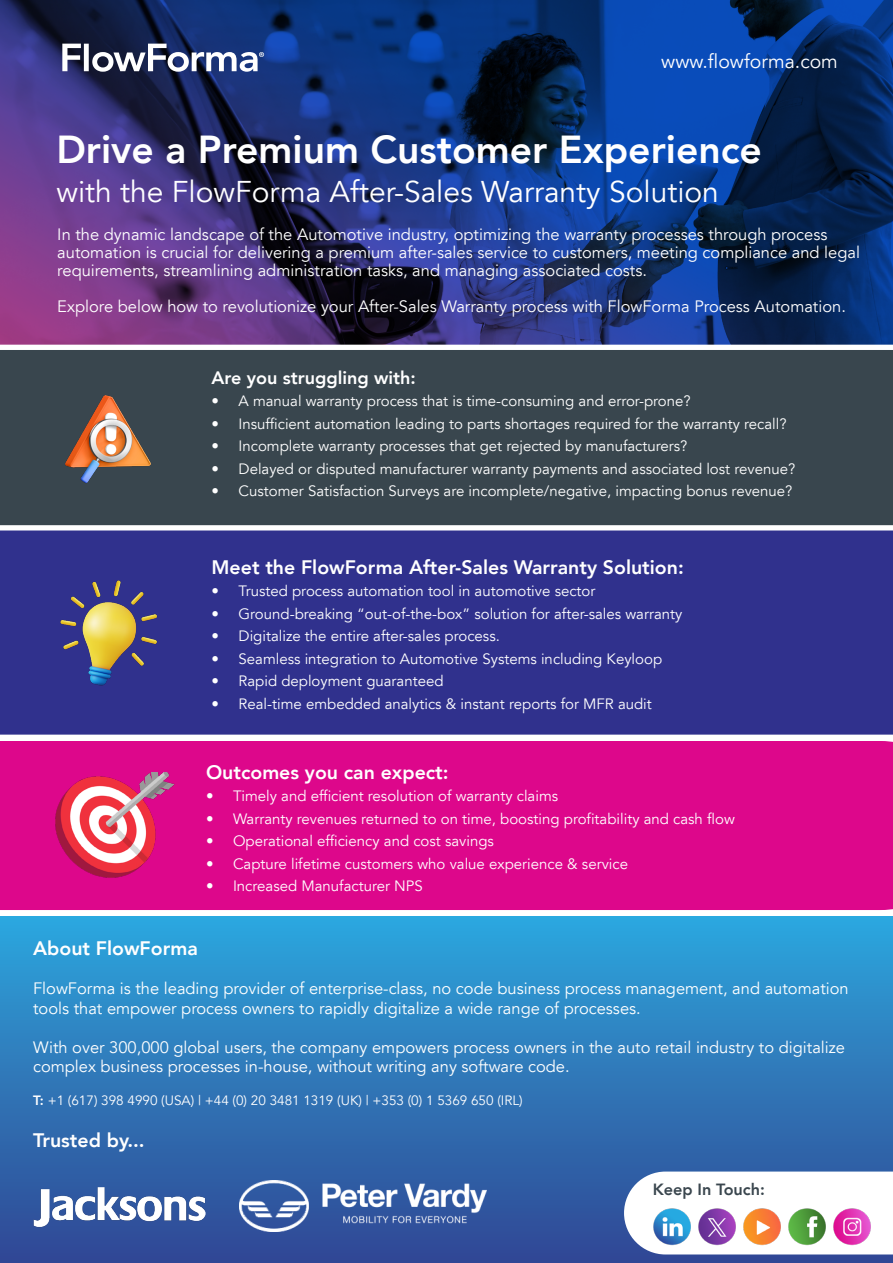
<style>
.page{position:relative;width:893px;height:1263px;background:#fff}
.page>*{position:absolute;margin:0;border:0;box-sizing:border-box;transform-origin:0 0}
.t1{font:800 39px "Avenir LT";color:#fff}
.t2{font:30px "Avenir LT";color:#fff}
.t3{font:800 19.5px "Avenir LT";color:#fff}
.t4{font:19.5px "Avenir LT";color:#fff}
.t5{font:800 18px "Avenir LT";color:#fff}
.t6{font:16.5px/18px "Avenir LT";color:#fff}
.t7{font:800 16.2px "Avenir LT";color:#3a464e}
.t8{font:15px "Avenir LT";color:#fff}
.t9{font:13.5px "Avenir LT";color:#fff}
.s1{font-weight:800}
</style>
<div class="page">
<div style="left:0;top:916px;width:893px;height:347px;background:linear-gradient(to bottom,#2ca6dd,#324693)"></div>
<svg style="left:624px;top:1171px;width:269px;height:83px"></svg>
<img style="left:0;top:0;width:893px;height:345px">
<div style="left:0;top:350px;width:893px;height:175px;background:#39464e"></div>
<div style="left:0;top:530px;width:893px;height:205px;background:#30318d"></div>
<svg style="left:62px;top:44px;width:202px;height:28px"></svg>
<div style="left:0;top:741px;width:893px;height:169px;background:#dd078b"></div>
<img style="left:43px;top:772px;width:153px;height:117px">
<img style="left:653px;top:1207px;width:38px;height:39px">
<img style="left:698px;top:1207px;width:38px;height:39px">
<img style="left:742px;top:1207px;width:39px;height:39px">
<img style="left:787px;top:1207px;width:39px;height:39px">
<img style="left:832px;top:1207px;width:39px;height:39px">
<img style="left:33px;top:1155px;width:173px;height:104px">
<img style="left:239px;top:1180px;width:248px;height:52px">
<img style="left:54px;top:384px;width:109px;height:109px">
<img style="left:43px;top:567px;width:131px;height:131px">
<h3 class="t4" style="left:661px;top:50px;width:178px">www.flowforma.com</h3>
<h1 class="t1" style="left:56px;top:127px;width:707px">Drive a Premium Customer Experience</h1>
<h2 class="t2" style="left:56px;top:175px;width:664px">with the FlowForma After-Sales Warranty Solution</h2>
<p class="t6" style="left:57px;top:226px;width:804px">In the dynamic landscape of the Automotive industry, optimizing the warranty processes through process automation is crucial for delivering a premium after-sales service to customers, meeting compliance and legal requirements, streamlining administration tasks, and managing associated costs.</p>
<p class="t6" style="left:57px;top:298px;width:790px">Explore below how to revolutionize your After-Sales Warranty process with FlowForma Process Automation.</p>
<p class="t5" style="left:212px;top:367px;width:206px">Are you struggling with:</p>
<p class="t8" style="left:212px;top:393px;width:481px">• A manual warranty process that is time-consuming and error-prone?</p>
<p class="t8" style="left:212px;top:415px;width:576px">• Insufficient automation leading to parts shortages required for the warranty recall?</p>
<p class="t8" style="left:212px;top:438px;width:477px">• Incomplete warranty processes that get rejected by manufacturers?</p>
<p class="t8" style="left:212px;top:460px;width:585px">• Delayed or disputed manufacturer warranty payments and associated lost revenue?</p>
<p class="t8" style="left:212px;top:483px;width:582px">• Customer Satisfaction Surveys are incomplete/negative, impacting bonus revenue?</p>
<h3 class="t3" style="left:212px;top:556px;width:474px">Meet the FlowForma After-Sales Warranty Solution:</h3>
<p class="t8" style="left:212px;top:583px;width:385px">• Trusted process automation tool in automotive sector</p>
<p class="t8" style="left:212px;top:605px;width:472px">• Ground-breaking “out-of-the-box” solution for after-sales warranty</p>
<p class="t8" style="left:212px;top:628px;width:290px">• Digitalize the entire after-sales process.</p>
<p class="t8" style="left:212px;top:650px;width:452px">• Seamless integration to Automotive Systems including Keyloop</p>
<p class="t8" style="left:212px;top:673px;width:234px">• Rapid deployment guaranteed</p>
<p class="t8" style="left:212px;top:695px;width:442px">• Real-time embedded analytics &amp; instant reports for MFR audit</p>
<h3 class="t3" style="left:206px;top:761px;width:244px">Outcomes you can expect:</h3>
<p class="t8" style="left:206px;top:788px;width:354px">• Timely and efficient resolution of warranty claims</p>
<p class="t8" style="left:206px;top:810px;width:530px">• Warranty revenues returned to on time, boosting profitability and cash flow</p>
<p class="t8" style="left:206px;top:833px;width:289px">• Operational efficiency and cost savings</p>
<p class="t8" style="left:206px;top:855px;width:424px">• Capture lifetime customers who value experience &amp; service</p>
<p class="t8" style="left:206px;top:878px;width:218px">• Increased Manufacturer NPS</p>
<h3 class="t3" style="left:33px;top:937px;width:166px">About FlowForma</h3>
<p class="t6" style="left:33px;top:979px;width:817px;line-height:19.5px">FlowForma is the leading provider of enterprise-class, no code business process management, and automation tools that empower process owners to rapidly digitalize a wide range of processes.</p>
<p class="t6" style="left:33px;top:1038px;width:813px;line-height:19.5px">With over 300,000 global users, the company empowers process owners in the auto retail industry to digitalize complex business processes in-house, without writing any software code.</p>
<p class="t9" style="left:33px;top:1093px;width:491px"><span class="s1">T:</span> +1 (617) 398 4990 (USA) | +44 (0) 20 3481 1319 (UK) | +353 (0) 1 5369 650 (IRL)</p>
<h3 class="t3" style="left:33px;top:1129px;width:113px">Trusted by...</h3>
<p class="t7" style="left:653px;top:1180px;width:114px">Keep In Touch:</p>
</div>
